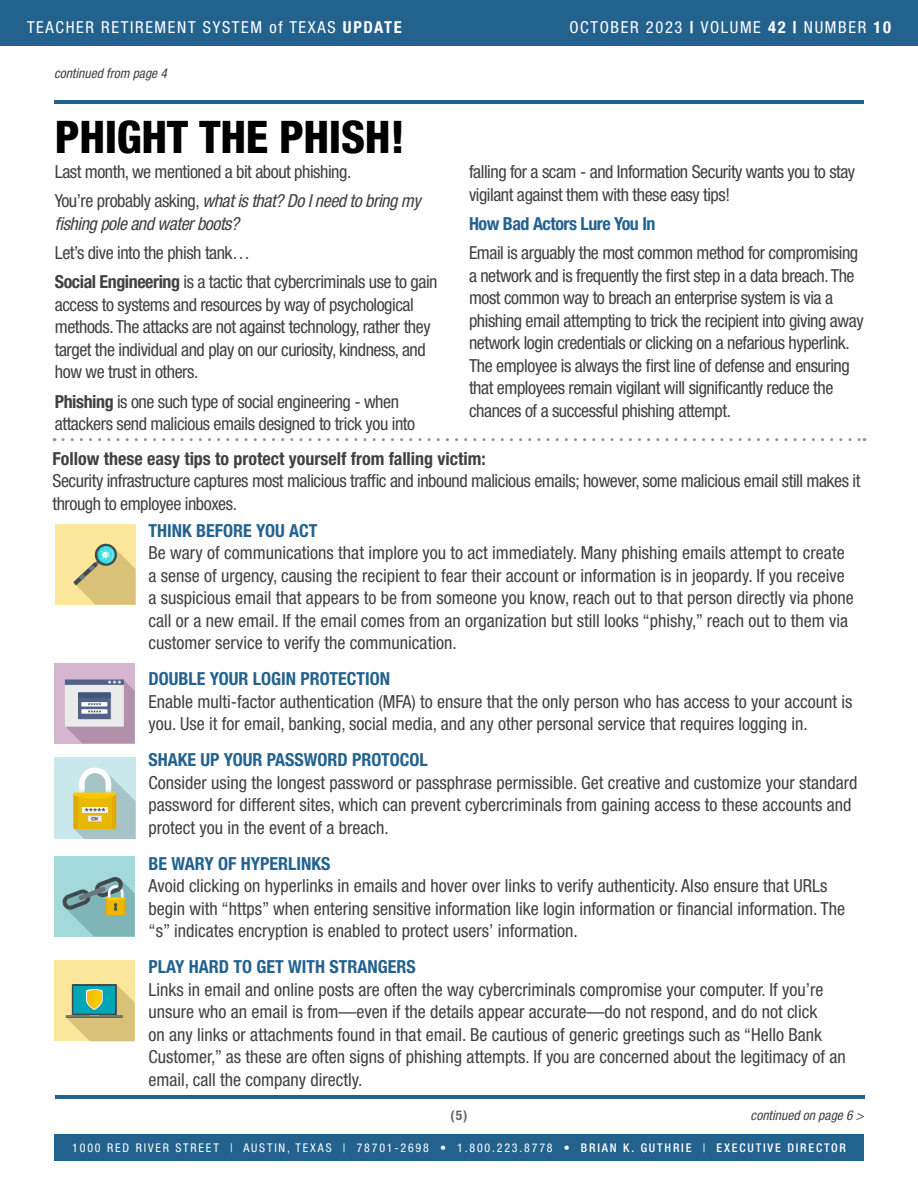
<style>
.page{position:relative;width:918px;height:1188px;background:#fff}
.page>*{position:absolute;margin:0;border:0;box-sizing:border-box;transform-origin:0 0}
.t1{font:800 condensed 45px "Helvetica Neue LT Std";letter-spacing:-.01em;color:#000}
.t2{font:condensed 18px/22.5px "Helvetica Neue LT Std";color:#414042}
.t3{font:condensed 18px/22.5px "Helvetica Neue LT Std";letter-spacing:-.025em;color:#414042}
.t4{font:700 condensed 18px "Helvetica Neue LT Std";color:#24628e}
.t5{font:700 condensed 18px "Helvetica Neue LT Std";color:#414042}
.t6{font:italic condensed 18px "Helvetica Neue LT Std";letter-spacing:-.025em;color:#414042}
.t7{font:700 condensed 18px "Helvetica Neue LT Std";letter-spacing:-.025em;color:#24628e}
.t8{font:condensed 16.5px "Helvetica Neue LT Std";letter-spacing:.1em;color:#fff}
.t9{font:italic condensed 13.5px "Helvetica Neue LT Std";color:#414042}
.t10{font:700 condensed 13.5px "Helvetica Neue LT Std";color:#636466}
.t11{font:condensed 12px "Helvetica Neue LT Std";letter-spacing:.15em;color:#fff}
.s1{font-weight:700}
.s2{font-weight:800}
.s3{font-style:italic}
.s4{font-weight:500}
</style>
<div class="page">
<div style="left:54px;top:1134px;width:810px;height:27px;background:#24628e"></div>
<hr style="left:55px;top:1096px;width:810px;height:3px;background:#24628e">
<div style="left:0;top:0;width:918px;height:45px;background:#24628e"></div>
<hr style="left:54px;top:100px;width:810px;height:4px;background:#24628e">
<svg style="left:63px;top:438px;width:802px;height:3px"></svg>
<div style="left:54px;top:856px;width:81px;height:81px;background:#a3d9db"></div>
<svg style="left:62px;top:877px;width:73px;height:60px"></svg>
<div style="left:54px;top:663px;width:81px;height:80px;background:#d6b5d1"></div>
<svg style="left:65px;top:679px;width:70px;height:64px;background:#b6adbf"></svg>
<div style="left:55px;top:524px;width:81px;height:81px;background:#fce69c"></div>
<svg style="left:73px;top:543px;width:63px;height:62px"></svg>
<div style="left:54px;top:758px;width:82px;height:81px;background:#c9e8eb"></div>
<svg style="left:73px;top:768px;width:63px;height:71px"></svg>
<div style="left:54px;top:961px;width:81px;height:80px;background:#fce69c"></div>
<svg style="left:66px;top:984px;width:69px;height:57px"></svg>
<p class="t8" style="left:27px;top:18px;width:376px">TEACHER RETIREMENT SYSTEM of TEXAS <span class="s1">UPDATE</span></p>
<p class="t8" style="left:569px;top:18px;width:323px">OCTOBER 2023 <span class="s1">|</span> VOLUME <span class="s1">42</span> <span class="s2">|</span> NUMBER <span class="s1">10</span></p>
<p class="t9" style="left:54px;top:65px;width:115px">continued from page 4</p>
<h1 class="t1" style="left:55px;top:109px;width:352px">PHIGHT THE PHISH!</h1>
<p class="t3" style="left:55px;top:157px;width:367px;line-height:29.2px">Last month, we mentioned a bit about phishing.<br>You’re probably asking, <span class="s3">what is that? Do I need to bring my</span></p>
<p class="t6" style="left:55px;top:213px;width:186px">fishing pole and water boots?</p>
<p class="t3" style="left:55px;top:238px;width:384px;line-height:29.2px">Let’s dive into the phish tank…<br><span class="s1">Social Engineering</span> is a tactic that cybercriminals use to gain</p>
<p class="t3" style="left:55px;top:293px;width:377px">access to systems and resources by way of psychological methods. The attacks are not against technology, rather they target the individual and play on our curiosity, kindness, and how we trust in others.</p>
<p class="t3" style="left:55px;top:390px;width:362px"><span class="s1">Phishing</span> is one such type of social engineering - when attackers send malicious emails designed to trick you into</p>
<p class="t3" style="left:469px;top:160px;width:388px">falling for a scam - and Information Security wants you to stay vigilant against them with these easy tips!</p>
<p class="t7" style="left:469px;top:213px;width:188px">How Bad Actors Lure You In</p>
<p class="t3" style="left:469px;top:241px;width:396px">Email is arguably the most common method for compromising a network and is frequently the first step in a data breach. The most common way to breach an enterprise system is via a phishing email attempting to trick the recipient into giving away network login credentials or clicking on a nefarious hyperlink.<br>The employee is always the first line of defense and ensuring that employees remain vigilant will significantly reduce the chances of a successful phishing attempt.</p>
<p class="t5" style="left:52px;top:447px;width:435px">Follow these easy tips to protect yourself from falling victim:</p>
<p class="t3" style="left:52px;top:469px;width:809px">Security infrastructure captures most malicious traffic and inbound malicious emails; however, some malicious email still makes it through to employee inboxes.</p>
<p class="t4" style="left:149px;top:520px;width:170px">THINK BEFORE YOU ACT</p>
<p class="t2" style="left:149px;top:542px;width:707px">Be wary of communications that implore you to act immediately. Many phishing emails attempt to create a sense of urgency, causing the recipient to fear their account or information is in jeopardy. If you receive a suspicious email that appears to be from someone you know, reach out to that person directly via phone call or a new email. If the email comes from an organization but still looks “phishy,” reach out to them via customer service to verify the communication.</p>
<p class="t4" style="left:149px;top:668px;width:243px">DOUBLE YOUR LOGIN PROTECTION</p>
<p class="t2" style="left:149px;top:690px;width:705px">Enable multi-factor authentication (MFA) to ensure that the only person who has access to your account is you. Use it for email, banking, social media, and any other personal service that requires logging in.</p>
<p class="t4" style="left:149px;top:749px;width:281px">SHAKE UP YOUR PASSWORD PROTOCOL</p>
<p class="t2" style="left:149px;top:771px;width:710px">Consider using the longest password or passphrase permissible. Get creative and customize your standard password for different sites, which can prevent cybercriminals from gaining access to these accounts and protect you in the event of a breach.</p>
<p class="t4" style="left:149px;top:853px;width:184px">BE WARY OF HYPERLINKS</p>
<p class="t2" style="left:149px;top:875px;width:698px">Avoid clicking on hyperlinks in emails and hover over links to verify authenticity. Also ensure that URLs begin with “https” when entering sensitive information like login information or financial information. The “s” indicates encryption is enabled to protect users’ information.</p>
<p class="t4" style="left:149px;top:956px;width:269px">PLAY HARD TO GET WITH STRANGERS</p>
<p class="t2" style="left:149px;top:978px;width:699px">Links in email and online posts are often the way cybercriminals compromise your computer. If you’re unsure who an email is from—even if the details appear accurate—do not respond, and do not click<br>on any links or attachments found in that email. Be cautious of generic greetings such as “Hello Bank Customer,” as these are often signs of phishing attempts. If you are concerned about the legitimacy of an email, call the company directly.</p>
<p class="t10" style="left:450px;top:1107px;width:19px">(5)</p>
<p class="t9" style="left:751px;top:1107px;width:115px">continued on page 6 &gt;</p>
<p class="t11" style="left:72px;top:1140px;width:775px">1000 RED RIVER STREET | AUSTIN, TEXAS | 78701-2698 • 1.800.223.8778 • <span class="s4">BRIAN K. GUTHRIE</span> | <span class="s4">EXECUTIVE DIRECTOR</span></p>
</div>
